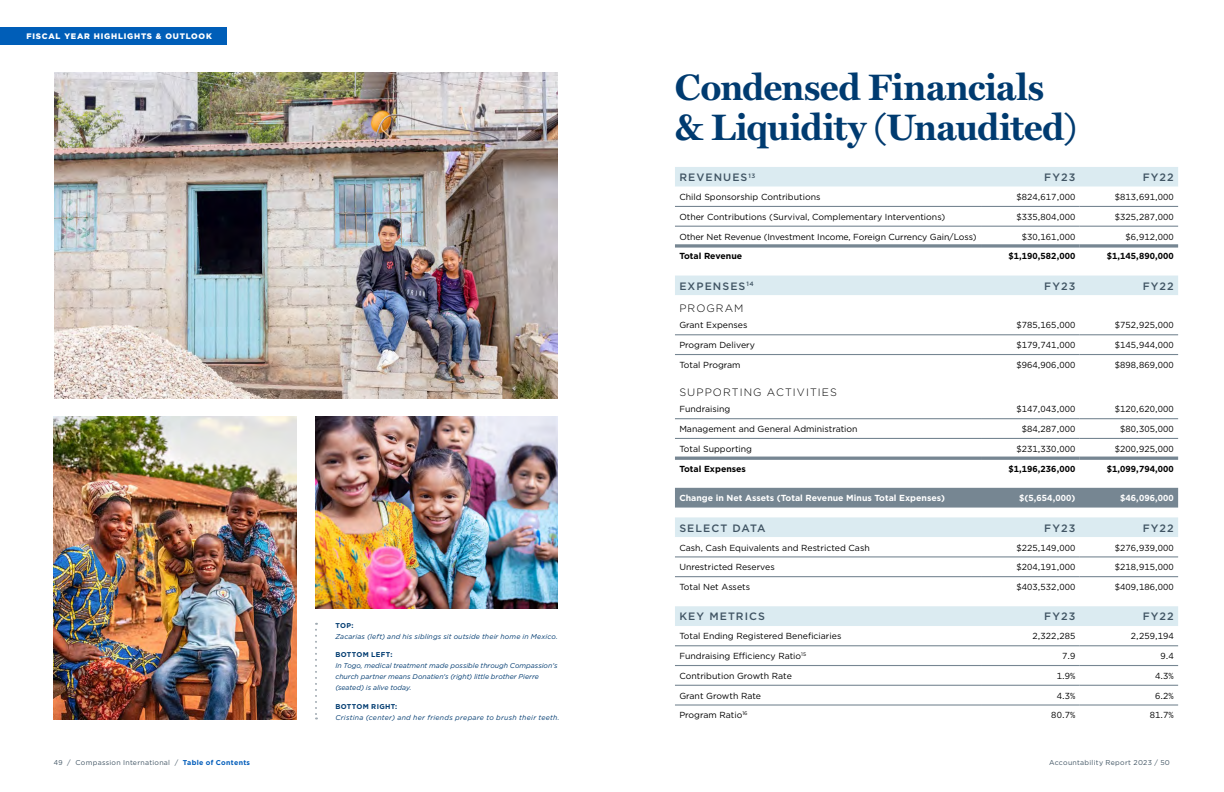
<style>
.page{position:relative;width:1224px;height:792px;background:#fff}
.page>*{position:absolute;margin:0;border:0;box-sizing:border-box;transform-origin:0 0}
.t1{font:700 37px/40px "Miller Text";letter-spacing:-.015em;color:#003b70}
.t2{font:500 10.7px "Gotham";letter-spacing:.1em;color:#405463}
.t3{font:300 10.7px "Gotham";letter-spacing:.1em;color:#000}
.t4{font:8.8px "Gotham";color:#000}
.t5{font:700 8.8px "Gotham";letter-spacing:.01em;color:#000}
.t6{font:700 8.8px "Gotham";color:#fff}
.t7{font:900 8px "Gotham";letter-spacing:.1em;color:#fff}
.t8{font:italic 7px/11px "Gotham";letter-spacing:.005em;color:#003b70}
.t9{font:7px "Gotham";letter-spacing:.04em;color:#405463}
.t10{font:italic 7px "Gotham";letter-spacing:.035em;color:#003b70}
.t11{font:700 7px "Gotham";letter-spacing:.045em;color:#003b70}
.s1{font-weight:700;color:#005cba}
</style>
<div class="page">
<div style="left:675px;top:167px;width:503px;height:20px;background:#dbebf1"></div>
<svg style="left:675px;top:205px;width:503px;height:480px"></svg>
<div style="left:675px;top:488px;width:503px;height:20px;background:#768692"></div>
<hr style="left:675px;top:206px;width:306px;height:1px;background:#768692">
<hr style="left:981px;top:206px;width:99px;height:1px;background:#768692">
<hr style="left:1080px;top:206px;width:98px;height:1px;background:#768692">
<hr style="left:675px;top:226px;width:306px;height:1px;background:#768692">
<hr style="left:981px;top:226px;width:99px;height:1px;background:#768692">
<hr style="left:1080px;top:226px;width:98px;height:1px;background:#768692">
<hr style="left:675px;top:556px;width:306px;height:1px;background:#768692">
<hr style="left:981px;top:556px;width:99px;height:1px;background:#768692">
<hr style="left:1080px;top:556px;width:98px;height:1px;background:#768692">
<hr style="left:675px;top:645px;width:306px;height:1px;background:#768692">
<hr style="left:981px;top:645px;width:99px;height:1px;background:#768692">
<hr style="left:1080px;top:645px;width:98px;height:1px;background:#768692">
<hr style="left:675px;top:665px;width:306px;height:1px;background:#768692">
<hr style="left:981px;top:665px;width:99px;height:1px;background:#768692">
<hr style="left:1080px;top:665px;width:98px;height:1px;background:#768692">
<hr style="left:675px;top:685px;width:306px;height:1px;background:#768692">
<hr style="left:981px;top:685px;width:99px;height:1px;background:#768692">
<hr style="left:1080px;top:685px;width:98px;height:1px;background:#768692">
<hr style="left:675px;top:704px;width:306px;height:2px;background:#768692">
<hr style="left:981px;top:704px;width:99px;height:2px;background:#768692">
<hr style="left:1080px;top:704px;width:98px;height:2px;background:#768692">
<hr style="left:675px;top:418px;width:306px;height:1px;background:#768692">
<hr style="left:981px;top:418px;width:99px;height:1px;background:#768692">
<hr style="left:1080px;top:418px;width:98px;height:1px;background:#768692">
<hr style="left:675px;top:334px;width:306px;height:1px;background:#768692">
<hr style="left:981px;top:334px;width:99px;height:1px;background:#768692">
<hr style="left:1080px;top:334px;width:98px;height:1px;background:#768692">
<hr style="left:675px;top:576px;width:306px;height:1px;background:#768692">
<hr style="left:981px;top:576px;width:99px;height:1px;background:#768692">
<hr style="left:1080px;top:576px;width:98px;height:1px;background:#768692">
<svg style="left:675px;top:244px;width:306px;height:4px"></svg>
<svg style="left:981px;top:244px;width:99px;height:4px"></svg>
<svg style="left:1080px;top:244px;width:98px;height:4px"></svg>
<hr style="left:675px;top:354px;width:306px;height:1px;background:#768692">
<hr style="left:981px;top:354px;width:99px;height:1px;background:#768692">
<hr style="left:1080px;top:354px;width:98px;height:1px;background:#768692">
<hr style="left:675px;top:438px;width:306px;height:1px;background:#768692">
<hr style="left:981px;top:438px;width:99px;height:1px;background:#768692">
<hr style="left:1080px;top:438px;width:98px;height:1px;background:#768692">
<hr style="left:675px;top:457px;width:306px;height:3px;background:#768692">
<hr style="left:981px;top:457px;width:99px;height:3px;background:#768692">
<hr style="left:1080px;top:457px;width:98px;height:3px;background:#768692">
<img style="left:54px;top:72px;width:504px;height:327px">
<img style="left:315px;top:417px;width:243px;height:191px">
<img style="left:53px;top:417px;width:244px;height:303px">
<svg style="left:315px;top:623px;width:2px;height:96px"></svg>
<div style="left:0;top:27px;width:227px;height:18px;background:#005eb8"></div>
<p class="t7" style="left:26px;top:31px;width:187px">FISCAL YEAR HIGHLIGHTS &amp; OUTLOOK</p>
<p class="t11" style="left:335px;top:621px;width:20px">TOP:</p>
<p class="t8" style="left:335px;top:631px;width:224px">Zacarias (left) and his siblings sit outside their home in Mexico.</p>
<p class="t11" style="left:335px;top:650px;width:59px">BOTTOM LEFT:</p>
<p class="t8" style="left:335px;top:660px;width:224px">In Togo, medical treatment made possible through Compassion's church partner means Donatien's (right) little brother Pierre (seated) is alive today.</p>
<p class="t11" style="left:335px;top:702px;width:63px">BOTTOM RIGHT:</p>
<p class="t10" style="left:335px;top:713px;width:226px">Cristina (center) and her friends prepare to brush their teeth.</p>
<h1 class="t1" style="left:675px;top:66px;width:403px">Condensed Financials &amp; Liquidity (Unaudited)</h1>
<p class="t2" style="left:679px;top:170px;width:78px">REVENUES<sup>13</sup></p>
<p class="t2" style="left:1044px;top:170px;width:33px">FY23</p>
<p class="t2" style="left:1143px;top:170px;width:32px">FY22</p>
<p class="t4" style="left:679px;top:191px;width:143px">Child Sponsorship Contributions</p>
<p class="t4" style="left:1016px;top:191px;width:60px">$824,617,000</p>
<p class="t4" style="left:1115px;top:191px;width:60px">$813,691,000</p>
<p class="t4" style="left:679px;top:211px;width:268px">Other Contributions (Survival, Complementary Interventions)</p>
<p class="t4" style="left:1016px;top:211px;width:60px">$335,804,000</p>
<p class="t4" style="left:1115px;top:211px;width:60px">$325,287,000</p>
<p class="t4" style="left:679px;top:231px;width:299px">Other Net Revenue (Investment Income, Foreign Currency Gain/Loss)</p>
<p class="t4" style="left:1022px;top:231px;width:55px">$30,161,000</p>
<p class="t4" style="left:1126px;top:231px;width:50px">$6,912,000</p>
<p class="t5" style="left:679px;top:250px;width:64px">Total Revenue</p>
<p class="t5" style="left:1008px;top:250px;width:68px">$1,190,582,000</p>
<p class="t5" style="left:1107px;top:250px;width:68px">$1,145,890,000</p>
<p class="t2" style="left:679px;top:279px;width:76px">EXPENSES<sup>14</sup></p>
<p class="t2" style="left:1044px;top:279px;width:33px">FY23</p>
<p class="t2" style="left:1143px;top:279px;width:32px">FY22</p>
<p class="t3" style="left:679px;top:302px;width:66px">PROGRAM</p>
<p class="t4" style="left:679px;top:320px;width:70px">Grant Expenses</p>
<p class="t4" style="left:1016px;top:320px;width:60px">$785,165,000</p>
<p class="t4" style="left:1115px;top:320px;width:60px">$752,925,000</p>
<p class="t4" style="left:679px;top:339px;width:77px">Program Delivery</p>
<p class="t4" style="left:1016px;top:339px;width:60px">$179,741,000</p>
<p class="t4" style="left:1115px;top:339px;width:60px">$145,944,000</p>
<p class="t4" style="left:679px;top:359px;width:63px">Total Program</p>
<p class="t4" style="left:1016px;top:359px;width:60px">$964,906,000</p>
<p class="t4" style="left:1115px;top:359px;width:60px">$898,869,000</p>
<p class="t3" style="left:679px;top:386px;width:159px">SUPPORTING ACTIVITIES</p>
<p class="t4" style="left:679px;top:404px;width:53px">Fundraising</p>
<p class="t4" style="left:1016px;top:404px;width:60px">$147,043,000</p>
<p class="t4" style="left:1115px;top:404px;width:60px">$120,620,000</p>
<p class="t4" style="left:679px;top:423px;width:180px">Management and General Administration</p>
<p class="t4" style="left:1022px;top:423px;width:55px">$84,287,000</p>
<p class="t4" style="left:1120px;top:423px;width:55px">$80,305,000</p>
<p class="t4" style="left:679px;top:443px;width:74px">Total Supporting</p>
<p class="t4" style="left:1016px;top:443px;width:60px">$231,330,000</p>
<p class="t4" style="left:1115px;top:443px;width:60px">$200,925,000</p>
<p class="t5" style="left:679px;top:463px;width:68px">Total Expenses</p>
<p class="t5" style="left:1008px;top:463px;width:68px">$1,196,236,000</p>
<p class="t5" style="left:1107px;top:463px;width:68px">$1,099,794,000</p>
<p class="t6" style="left:679px;top:492px;width:267px">Change in Net Assets (Total Revenue Minus Total Expenses)</p>
<p class="t6" style="left:1019px;top:492px;width:58px">$(5,654,000)</p>
<p class="t6" style="left:1120px;top:492px;width:55px">$46,096,000</p>
<p class="t2" style="left:679px;top:521px;width:88px">SELECT DATA</p>
<p class="t2" style="left:1044px;top:521px;width:33px">FY23</p>
<p class="t2" style="left:1143px;top:521px;width:32px">FY22</p>
<p class="t4" style="left:679px;top:542px;width:192px">Cash, Cash Equivalents and Restricted Cash</p>
<p class="t4" style="left:1016px;top:542px;width:60px">$225,149,000</p>
<p class="t4" style="left:1115px;top:542px;width:60px">$276,939,000</p>
<p class="t4" style="left:679px;top:562px;width:97px">Unrestricted Reserves</p>
<p class="t4" style="left:1016px;top:562px;width:60px">$204,191,000</p>
<p class="t4" style="left:1115px;top:562px;width:60px">$218,915,000</p>
<p class="t4" style="left:679px;top:581px;width:72px">Total Net Assets</p>
<p class="t4" style="left:1016px;top:581px;width:60px">$403,532,000</p>
<p class="t4" style="left:1115px;top:581px;width:60px">$409,186,000</p>
<p class="t2" style="left:679px;top:610px;width:87px">KEY METRICS</p>
<p class="t2" style="left:1044px;top:610px;width:33px">FY23</p>
<p class="t2" style="left:1143px;top:610px;width:32px">FY22</p>
<p class="t4" style="left:679px;top:631px;width:164px">Total Ending Registered Beneficiaries</p>
<p class="t4" style="left:1033px;top:631px;width:44px">2,322,285</p>
<p class="t4" style="left:1131px;top:631px;width:44px">2,259,194</p>
<p class="t4" style="left:679px;top:650px;width:128px">Fundraising Efficiency Ratio<sup>15</sup></p>
<p class="t4" style="left:1062px;top:650px;width:15px">7.9</p>
<p class="t4" style="left:1160px;top:650px;width:15px">9.4</p>
<p class="t4" style="left:679px;top:670px;width:114px">Contribution Growth Rate</p>
<p class="t4" style="left:1057px;top:670px;width:20px">1.9%</p>
<p class="t4" style="left:1155px;top:670px;width:20px">4.3%</p>
<p class="t4" style="left:679px;top:690px;width:83px">Grant Growth Rate</p>
<p class="t4" style="left:1057px;top:690px;width:20px">4.3%</p>
<p class="t4" style="left:1155px;top:690px;width:20px">6.2%</p>
<p class="t4" style="left:679px;top:710px;width:70px">Program Ratio<sup>16</sup></p>
<p class="t4" style="left:1051px;top:710px;width:26px">80.7%</p>
<p class="t4" style="left:1150px;top:710px;width:26px">81.7%</p>
<p class="t9" style="left:54px;top:758px;width:198px">49 / Compassion International / <span class="s1">Table of Contents</span></p>
<p class="t9" style="left:1049px;top:758px;width:122px">Accountability Report 2023 / 50</p>
</div>
